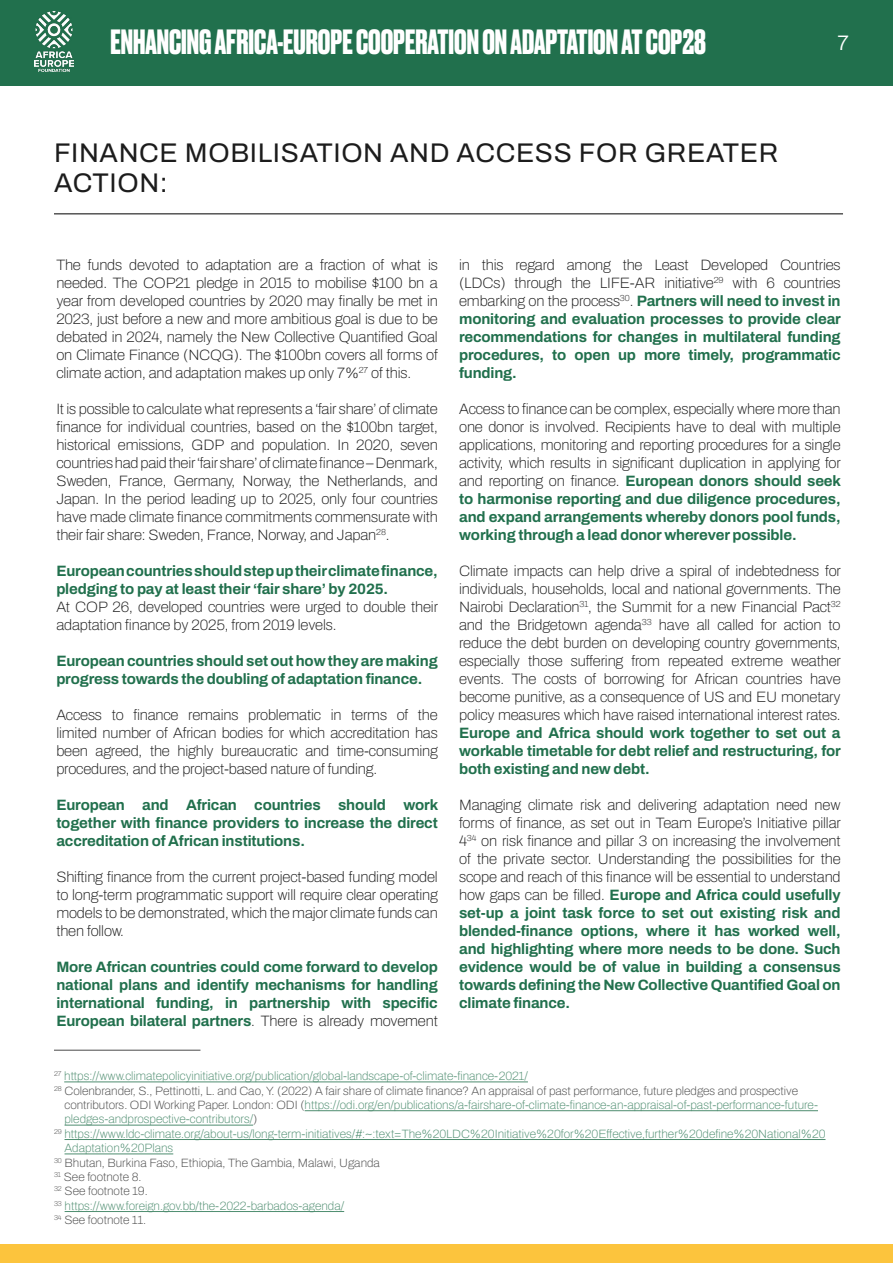
<style>
.page{position:relative;width:893px;height:1263px;background:#fff}
.page>*{position:absolute;margin:0;border:0;box-sizing:border-box;transform-origin:0 0}
.t1{font:700 33px "Druk Trial";color:#fff}
.t2{font:27px/30px "Archivo";letter-spacing:.025em;color:#1c1c1c}
.t3{font:300 21px "Archivo";color:#fff}
.t4{font:100 15px/18px "Archivo";letter-spacing:-.01em;color:#1c1c1c;text-align:justify}
.t5{font:700 15px/18px "Archivo";letter-spacing:-.01em;color:#21704d;text-align:justify}
.t6{font:100 12px "Archivo";color:#4e8d70}
.t7{font:100 12px "Archivo";color:#494949}
.s1{font-weight:100;color:#1c1c1c}
.s2{font-weight:700;color:#21704d}
.s3{color:#494949}
</style>
<div class="page">
<div style="left:0;top:1244px;width:893px;height:19px;background:#fcc43d"></div>
<div style="left:0;top:0;width:893px;height:85px;background:#21704d"></div>
<img style="left:34px;top:11px;width:40px;height:60px">
<hr style="left:54px;top:1050px;width:146px;height:1px;background:#494949">
<hr style="left:64px;top:1082px;width:464px;height:1px;background:#4e8d70">
<hr style="left:305px;top:1110px;width:513px;height:1px;background:#4e8d70">
<hr style="left:65px;top:1125px;width:188px;height:1px;background:#4e8d70">
<hr style="left:65px;top:1139px;width:760px;height:1px;background:#4e8d70">
<hr style="left:65px;top:1154px;width:108px;height:1px;background:#4e8d70">
<hr style="left:65px;top:1211px;width:279px;height:1px;background:#4e8d70">
<hr style="left:54px;top:213px;width:789px;height:1px;background:#1c1c1c">
<h1 class="t1" style="left:111px;top:29px;width:597px">ENHANCING AFRICA-EUROPE COOPERATION ON ADAPTATION AT COP28</h1>
<h3 class="t3" style="left:837px;top:27px;width:13px">7</h3>
<h2 class="t2" style="left:54px;top:138px;width:726px">FINANCE MOBILISATION AND ACCESS FOR GREATER<br>ACTION:</h2>
<p class="t4" style="left:56px;top:256px;width:383px">The funds devoted to adaptation are a fraction of what is needed. The COP21 pledge in 2015 to mobilise $100 bn a year from developed countries by 2020 may finally be met in 2023, just before a new and more ambitious goal is due to be debated in 2024, namely the New Collective Quantified Goal on Climate Finance (NCQG). The $100bn covers all forms of climate action, and adaptation makes up only 7%<sup>27</sup> of this.</p>
<p class="t4" style="left:56px;top:400px;width:383px">It is possible to calculate what represents a ‘fair share’ of climate finance for individual countries, based on the $100bn target, historical emissions, GDP and population. In 2020, seven countries had paid their ‘fair share’ of climate finance – Denmark, Sweden, France, Germany, Norway, the Netherlands, and Japan. In the period leading up to 2025, only four countries have made climate finance commitments commensurate with their fair share: Sweden, France, Norway, and Japan<sup>28</sup>.</p>
<p class="t5" style="left:56px;top:562px;width:383px">European countries should step up their climate finance, pledging to pay at least their ‘fair share’ by 2025.</p>
<p class="t4" style="left:56px;top:598px;width:383px">At COP 26, developed countries were urged to double their adaptation finance by 2025, from 2019 levels.</p>
<p class="t5" style="left:56px;top:652px;width:383px">European countries should set out how they are making progress towards the doubling of adaptation finance.</p>
<p class="t4" style="left:56px;top:706px;width:383px">Access to finance remains problematic in terms of the limited number of African bodies for which accreditation has been agreed, the highly bureaucratic and time-consuming procedures, and the project-based nature of funding.</p>
<p class="t5" style="left:56px;top:796px;width:383px">European and African countries should work together with finance providers to increase the direct accreditation of African institutions.</p>
<p class="t4" style="left:56px;top:868px;width:383px">Shifting finance from the current project-based funding model to long-term programmatic support will require clear operating models to be demonstrated, which the major climate funds can then follow.</p>
<p class="t5" style="left:56px;top:958px;width:383px">More African countries could come forward to develop national plans and identify mechanisms for handling international funding, in partnership with specific European bilateral partners<span class="s1">. There is already movement</span></p>
<p class="t5" style="left:459px;top:256px;width:383px"><span class="s1">in this regard among the Least Developed Countries (LDCs) through the LIFE-AR initiative</span><sup>29</sup> <span class="s1">with 6 countries embarking on the process</span><sup>30</sup><span class="s1">.</span> Partners will need to invest in monitoring and evaluation processes to provide clear recommendations for changes in multilateral funding procedures, to open up more timely, programmatic funding.</p>
<p class="t4" style="left:459px;top:400px;width:383px">Access to finance can be complex, especially where more than one donor is involved. Recipients have to deal with multiple applications, monitoring and reporting procedures for a single activity, which results in significant duplication in applying for and reporting on finance. <span class="s2">European donors should seek to harmonise reporting and due diligence procedures, and expand arrangements whereby donors pool funds, working through a lead donor wherever possible.</span></p>
<p class="t4" style="left:459px;top:562px;width:383px">Climate impacts can help drive a spiral of indebtedness for individuals, households, local and national governments. The Nairobi Declaration<sup>31</sup>, the Summit for a new Financial Pact<sup>32 </sup>and the Bridgetown agenda<sup>33</sup> have all called for action to reduce the debt burden on developing country governments, especially those suffering from repeated extreme weather events. The costs of borrowing for African countries have become punitive, as a consequence of US and EU monetary policy measures which have raised international interest rates.</p>
<p class="t5" style="left:459px;top:724px;width:383px">Europe and Africa should work together to set out a workable timetable for debt relief and restructuring, for both existing and new debt.</p>
<p class="t4" style="left:459px;top:796px;width:383px">Managing climate risk and delivering adaptation need new forms of finance, as set out in Team Europe’s Initiative pillar 4<sup>34</sup> on risk finance and pillar 3 on increasing the involvement of the private sector. Understanding the possibilities for the scope and reach of this finance will be essential to understand how gaps can be filled. <span class="s2">Europe and Africa could usefully set-up a joint task force to set out existing risk and blended-finance options, where it has worked well, and highlighting where more needs to be done. Such evidence would be of value in building a consensus towards defining the New Collective Quantified Goal on climate finance.</span></p>
<p class="t6" style="left:54px;top:1067px;width:475px"><sup>27</sup> https://www.climatepolicyinitiative.org/publication/global-landscape-of-climate-finance-2021/</p>
<p class="t7" style="left:54px;top:1081px;width:745px"><sup>28</sup> Colenbrander, S., Pettinotti, L. and Cao, Y. (2022) A fair share of climate finance? An appraisal of past performance, future pledges and prospective</p>
<p class="t6" style="left:65px;top:1096px;width:755px"><span class="s3">contributors. ODI Working Paper. London: ODI (</span>https://odi.org/en/publications/a-fairshare-of-climate-finance-an-appraisal-of-past-performance-future-</p>
<p class="t6" style="left:65px;top:1110px;width:194px">pledges-andprospective-contributors/<span class="s3">)</span></p>
<p class="t6" style="left:54px;top:1124px;width:773px"><sup>29</sup> https://www.ldc-climate.org/about-us/long-term-initiatives/#:~:text=The%20LDC%20Initiative%20for%20Effective,further%20define%20National%20</p>
<p class="t6" style="left:65px;top:1139px;width:110px">Adaptation%20Plans</p>
<p class="t7" style="left:54px;top:1153px;width:327px"><sup>30</sup> Bhutan, Burkina Faso, Ethiopia, The Gambia, Malawi, Uganda</p>
<p class="t7" style="left:54px;top:1168px;width:89px"><sup>31</sup> See footnote 8.</p>
<p class="t7" style="left:54px;top:1182px;width:95px"><sup>32</sup> See footnote 19.</p>
<p class="t6" style="left:54px;top:1196px;width:292px"><sup>33</sup> https://www.foreign.gov.bb/the-2022-barbados-agenda/</p>
<p class="t7" style="left:54px;top:1211px;width:94px"><sup>34</sup> See footnote 11.</p>
</div>
